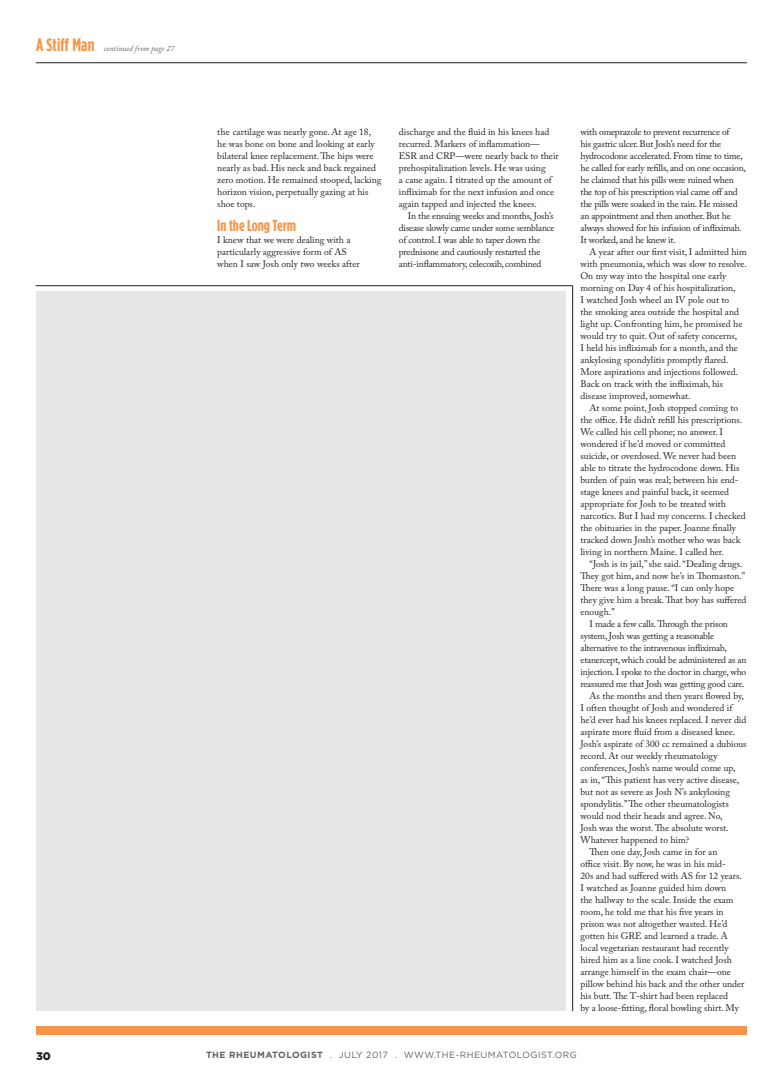
<style>
.page{position:relative;width:783px;height:1080px;background:#fff}
.page>*{position:absolute;margin:0;border:0;box-sizing:border-box;transform-origin:0 0}
.section____continued{font:700 18px "Gotham Condensed";letter-spacing:.01em;color:#f79447}
.body____subhead_1_li{font:700 16px "Gotham Condensed";color:#f79447}
.t1{font:900 11px "Gotham";color:#231f20}
.body____left_indent{font:9.5px/12px "Adobe Caslon Pro";color:#231f20}
.body____left_indent-2{font:9.5px/12px "Adobe Caslon Pro";letter-spacing:-.02em;color:#231f20}
.t2{font:9px "Gotham";letter-spacing:.05em;color:#636366}
.section____continued-2{font:italic 8px "Adobe Caslon Pro";color:#636366}
.s1{font-weight:700}
</style>
<div class="page">
<div style="left:36px;top:1026px;width:711px;height:9px;background:#f79447"></div>
<hr style="left:36px;top:62px;width:711px;height:1px;background:#231f20">
<div style="left:36px;top:291px;width:529px;height:720px;background:#e6e7e9"></div>
<hr style="left:36px;top:285px;width:537px;height:1px;background:#231f20">
<hr style="left:572px;top:285px;width:1px;height:726px;background:#231f20">
<p class="section____continued" style="left:36px;top:35px;width:60px">A Stiff Man</p>
<p class="section____continued-2" style="left:104px;top:44px;width:72px">continued from page 27</p>
<p class="body____left_indent" style="left:217px;top:126px;width:166px">the cartilage was nearly gone. At age 18, he was bone on bone and looking at early bilateral knee replacement. The hips were nearly as bad. His neck and back regained zero motion. He remained stooped, lacking horizon vision, perpetually gazing at his shoe tops.</p>
<p class="body____subhead_1_li" style="left:217px;top:216px;width:80px">In the Long Term</p>
<p class="body____left_indent" style="left:217px;top:234px;width:144px">I knew that we were dealing with a particularly aggressive form of AS when I saw Josh only two weeks after</p>
<p class="body____left_indent" style="left:399px;top:126px;width:161px">discharge and the fluid in his knees had recurred. Markers of inflammation— ESR and CRP—were nearly back to their prehospitalization levels. He was using<br>a cane again. I titrated up the amount of infliximab for the next infusion and once again tapped and injected the knees.</p>
<p class="body____left_indent-2" style="left:399px;top:210px;width:157px;text-indent:9px">In the ensuing weeks and months, Josh’s disease slowly came under some semblance of control. I was able to taper down the prednisone and cautiously restarted the anti-inflammatory, celecoxib, combined</p>
<p class="body____left_indent-2" style="left:581px;top:126px;width:167px">with omeprazole to prevent recurrence of<br>his gastric ulcer. But Josh’s need for the hydrocodone accelerated. From time to time, he called for early refills, and on one occasion, he claimed that his pills were ruined when the top of his prescription vial came off and the pills were soaked in the rain. He missed an appointment and then another. But he always showed for his infusion of infliximab.<br>It worked, and he knew it.</p>
<p class="body____left_indent" style="left:581px;top:246px;width:168px;text-indent:9px">A year after our first visit, I admitted him with pneumonia, which was slow to resolve.<br>On my way into the hospital one early morning on Day 4 of his hospitalization,<br>I watched Josh wheel an IV pole out to<br>the smoking area outside the hospital and light up. Confronting him, he promised he would try to quit. Out of safety concerns,<br>I held his infliximab for a month, and the ankylosing spondylitis promptly flared.<br>More aspirations and injections followed.<br>Back on track with the infliximab, his disease improved, somewhat.</p>
<p class="body____left_indent" style="left:581px;top:402px;width:167px;text-indent:9px">At some point, Josh stopped coming to the office. He didn’t refill his prescriptions.<br>We called his cell phone; no answer. I wondered if he’d moved or committed suicide, or overdosed. We never had been able to titrate the hydrocodone down. His burden of pain was real; between his end&shy;stage knees and painful back, it seemed appropriate for Josh to be treated with narcotics. But I had my concerns. I checked the obituaries in the paper. Joanne finally tracked down Josh’s mother who was back living in northern Maine. I called her.</p>
<p class="body____left_indent" style="left:581px;top:558px;width:167px;text-indent:9px">“Josh is in jail,” she said. “Dealing drugs.<br>They got him, and now he’s in Thomaston.” There was a long pause. “I can only hope they give him a break. That boy has suffered enough.”</p>
<p class="body____left_indent-2" style="left:581px;top:618px;width:167px;text-indent:9px">I made a few calls. Through the prison system, Josh was getting a reasonable alternative to the intravenous infliximab, etanercept, which could be administered as an injection. I spoke to the doctor in charge, who reassured me that Josh was getting good care.</p>
<p class="body____left_indent" style="left:581px;top:690px;width:168px;text-indent:9px">As the months and then years flowed by, I often thought of Josh and wondered if he’d ever had his knees replaced. I never did aspirate more fluid from a diseased knee.<br>Josh’s aspirate of 300 cc remained a dubious record. At our weekly rheumatology conferences, Josh’s name would come up,<br>as in, “This patient has very active disease, but not as severe as Josh N’s ankylosing spondylitis.” The other rheumatologists would nod their heads and agree. No,<br>Josh was the worst. The absolute worst.<br>Whatever happened to him?</p>
<p class="body____left_indent" style="left:581px;top:846px;width:165px;text-indent:9px">Then one day, Josh came in for an<br>office visit. By now, he was in his mid-<br>20s and had suffered with AS for 12 years.<br>I watched as Joanne guided him down<br>the hallway to the scale. Inside the exam room, he told me that his five years in prison was not altogether wasted. He’d gotten his GRE and learned a trade. A local vegetarian restaurant had recently hired him as a line cook. I watched Josh arrange himself in the exam chair—one pillow behind his back and the other under his butt. The T-shirt had been replaced<br>by a loose-fitting, floral bowling shirt. My</p>
<p class="t1" style="left:36px;top:1050px;width:16px">30</p>
<p class="t2" style="left:206px;top:1050px;width:372px"><span class="s1">THE RHEUMATOLOGIST</span> . JULY 2017 . WWW.THE-RHEUMATOLOGIST.ORG</p>
</div>
